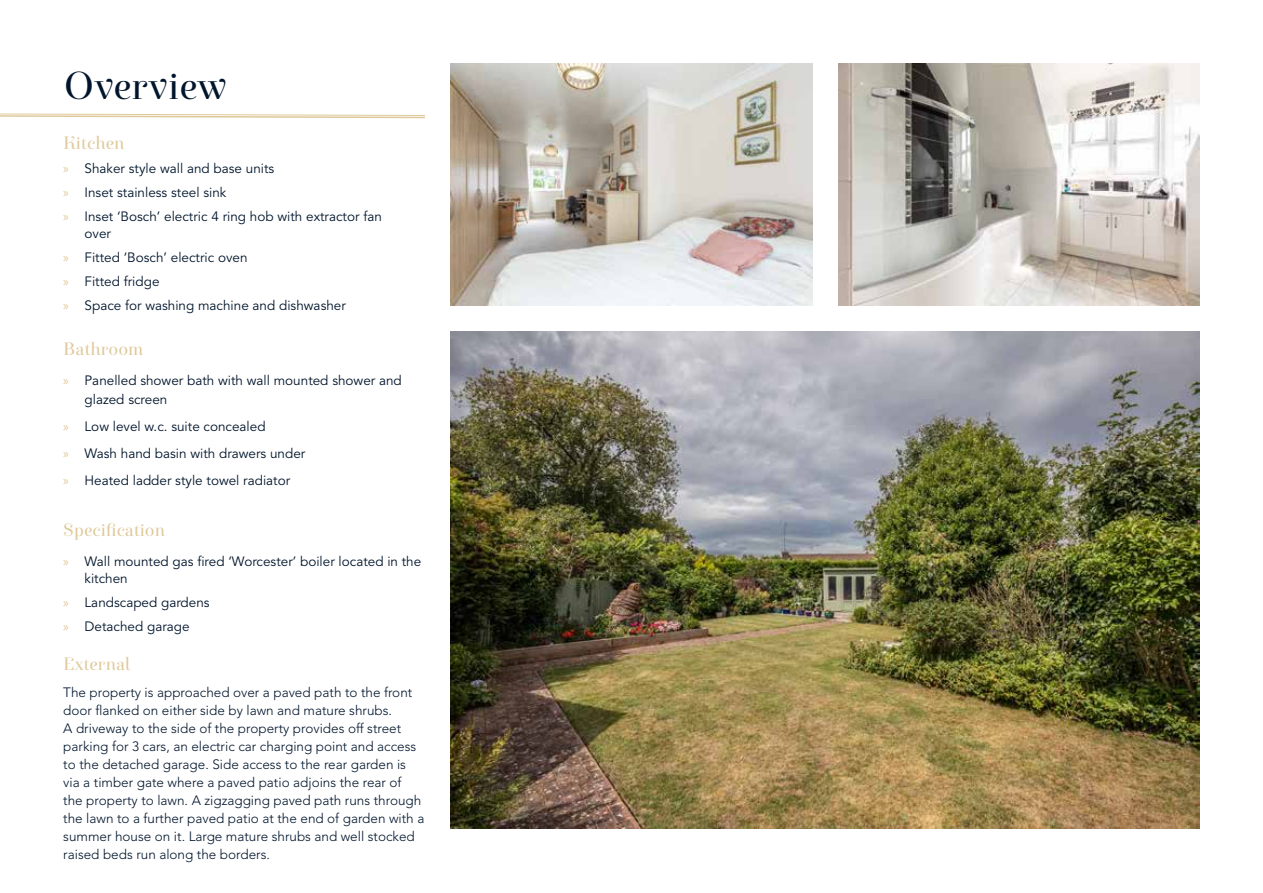
<style>
.page{position:relative;width:1263px;height:893px;background:#fff}
.page>*{position:absolute;margin:0;border:0;box-sizing:border-box;transform-origin:0 0}
.t1{font:39px "Exquise FY";letter-spacing:.005em;color:#00152c}
.t2{font:18px "Exquise FY";color:#dfc99a}
.t3{font:300 13.5px/18px "Avenir LT Std";color:#00152c}
.t4{font:13.5px/24px "Avenir LT Std";color:#00152c}
.s1{font-family:"Myriad Pro";color:#dfc99a}
</style>
<div class="page">
<svg style="left:0;top:113px;width:425px;height:6px"></svg>
<img style="left:451px;top:332px;width:748px;height:497px">
<img style="left:451px;top:64px;width:361px;height:241px">
<img style="left:838px;top:64px;width:361px;height:241px">
<h1 class="t1" style="left:64px;top:62px;width:165px">Overview</h1>
<h2 class="t2" style="left:63px;top:132px;width:63px">Kitchen</h2>
<p class="t4" style="left:63px;top:157px;width:320px"><span class="s1">»</span> Shaker style wall and base units<br><span class="s1">»</span> Inset stainless steel sink<br><span class="s1">»</span> Inset ‘Bosch’ electric 4 ring hob with extractor fan</p>
<p class="t4" style="left:63px;top:221px;width:284px;text-indent:21px">over<br><span class="s1">»</span> Fitted ‘Bosch’ electric oven<br><span class="s1">»</span> Fitted fridge<br><span class="s1">»</span> Space for washing machine and dishwasher</p>
<h2 class="t2" style="left:63px;top:337px;width:82px">Bathroom</h2>
<p class="t4" style="left:85px;top:371px;width:319px;line-height:19.5px;text-indent:-21px"><span class="s1">»</span> Panelled shower bath with wall mounted shower and glazed screen</p>
<p class="t4" style="left:63px;top:413px;width:244px;line-height:27px"><span class="s1">»</span> Low level w.c. suite concealed<br><span class="s1">»</span> Wash hand basin with drawers under <span class="s1">»</span> Heated ladder style towel radiator</p>
<h2 class="t2" style="left:63px;top:519px;width:104px">Specification</h2>
<p class="t4" style="left:85px;top:554px;width:338px;line-height:16.5px;text-indent:-21px"><span class="s1">»</span> Wall mounted gas fired ‘Worcester’ boiler located in the kitchen</p>
<p class="t4" style="left:63px;top:590px;width:148px"><span class="s1">»</span> Landscaped gardens <span class="s1">»</span> Detached garage</p>
<h2 class="t2" style="left:63px;top:652px;width:69px">External</h2>
<p class="t3" style="left:63px;top:683px;width:362px">The property is approached over a paved path to the front door flanked on either side by lawn and mature shrubs.<br>A driveway to the side of the property provides off street parking for 3 cars, an electric car charging point and access to the detached garage. Side access to the rear garden is via a timber gate where a paved patio adjoins the rear of the property to lawn. A zigzagging paved path runs through the lawn to a further paved patio at the end of garden with a summer house on it. Large mature shrubs and well stocked raised beds run along the borders.</p>
</div>
